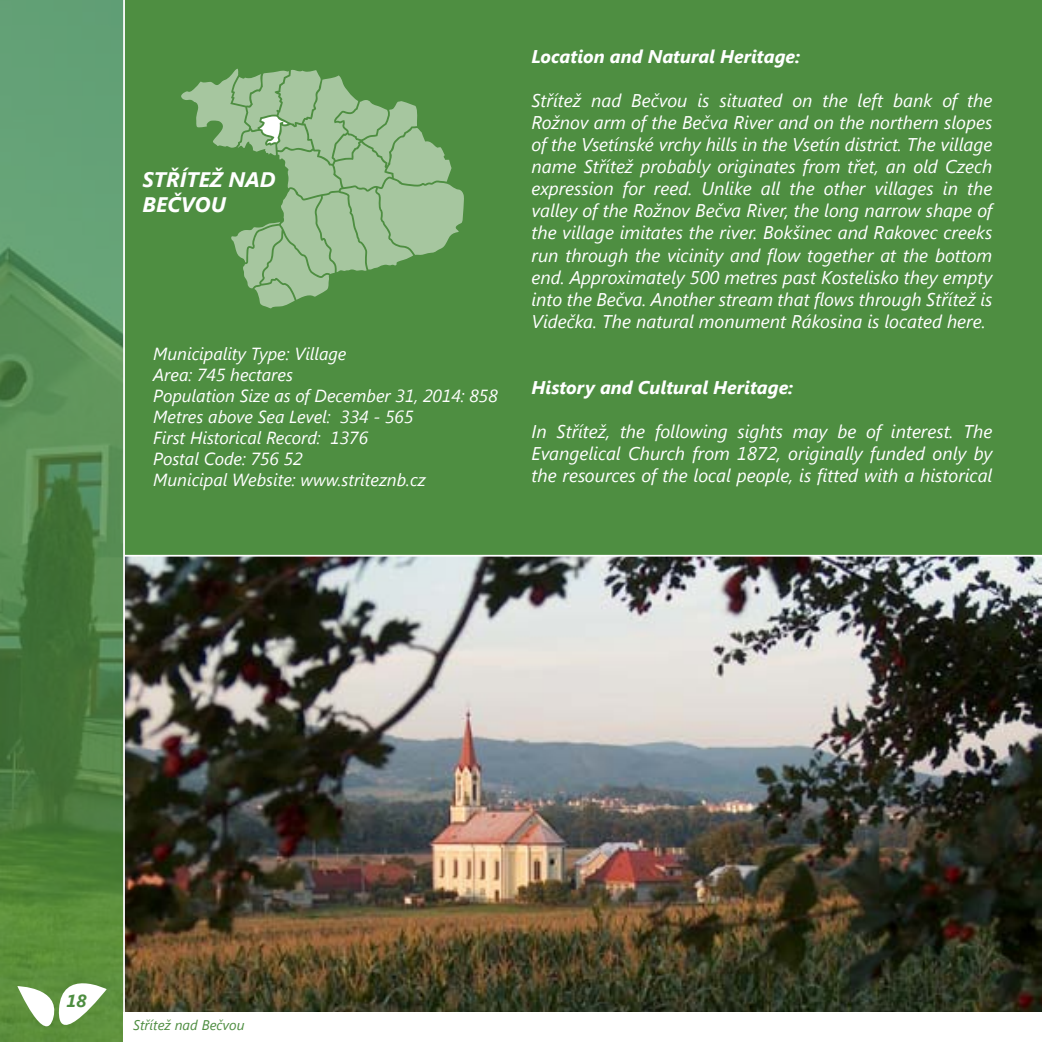
<style>
.page{position:relative;width:1042px;height:1042px;background:#4e8e41}
.page>*{position:absolute;margin:0;border:0;box-sizing:border-box;transform-origin:0 0}
.t1{font:italic 700 21px/25.2px "Segoe UI";color:#fff}
.t2{font:italic 18.38px/22.1px "Segoe UI";color:#fff;text-align:justify}
.t3{font:italic 700 18.38px "Segoe UI";color:#fff}
.t4{font:italic 17.5px/21px "Segoe UI";color:#fff}
.t5{font:italic 700 17.5px "Segoe UI";color:#4e8e41}
.t6{font:italic 14px "Segoe UI";color:#4e8e41}
</style>
<div class="page">
<img style="left:0;top:0;width:123px;height:1042px">
<img style="left:125px;top:556px;width:917px;height:456px">
<svg style="left:17px;top:982px;width:90px;height:45px"></svg>
<svg style="left:181px;top:69px;width:283px;height:239px"></svg>
<div style="left:123px;top:1012px;width:919px;height:30px;background:#fff"></div>
<hr style="left:123px;top:0;width:2px;height:1042px;background:#fff">
<hr style="left:124px;top:555px;width:918px;height:1px;background:#fff">
<p class="t1" style="left:143px;top:165px;width:135px">STŘÍTEŽ NAD<br>BEČVOU</p>
<p class="t4" style="left:153px;top:342px;width:346px">Municipality Type: Village<br>Area: 745 hectares<br>Population Size as of December 31, 2014: 858<br>Metres above Sea Level: 334 - 565<br>First Historical Record: 1376<br>Postal Code: 756 52<br>Municipal Website: www.striteznb.cz</p>
<p class="t3" style="left:531px;top:43px;width:270px">Location and Natural Heritage:</p>
<p class="t2" style="left:531px;top:89px;width:462px">Střítež nad Bečvou is situated on the left bank of the Rožnov arm of the Bečva River and on the northern slopes of the Vsetínské vrchy hills in the Vsetín district. The village name Střítež probably originates from třet, an old Czech expression for reed. Unlike all the other villages in the valley of the Rožnov Bečva River, the long narrow shape of the village imitates the river. Bokšinec and Rakovec creeks run through the vicinity and flow together at the bottom end. Approximately 500 metres past Kostelisko they empty into the Bečva. Another stream that flows through Střítež is Videčka. The natural monument Rákosina is located here.</p>
<p class="t3" style="left:531px;top:374px;width:263px">History and Cultural Heritage:</p>
<p class="t2" style="left:531px;top:419px;width:462px">In Střítež, the following sights may be of interest. The Evangelical Church from 1872, originally funded only by the resources of the local people, is fitted with a historical</p>
<p class="t5" style="left:66px;top:988px;width:22px">18</p>
<p class="t6" style="left:133px;top:1015px;width:113px">Střítež nad Bečvou</p>
</div>
